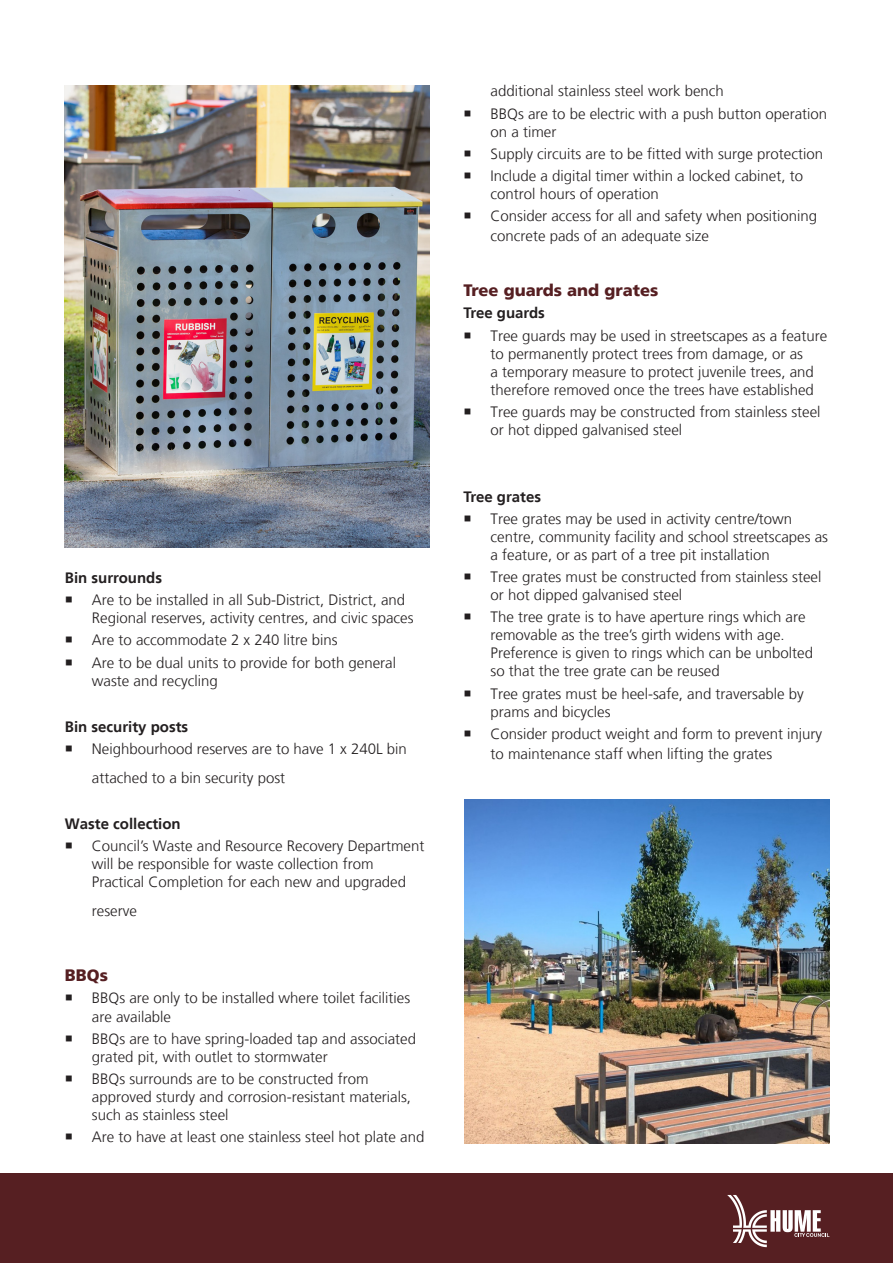
<style>
.page{position:relative;width:893px;height:1263px;background:#fff}
.page>*{position:absolute;margin:0;border:0;box-sizing:border-box;transform-origin:0 0}
.t1{font:900 16.5px "Frutiger LT";color:#561f22}
.t2{font:300 15px/18px "Frutiger LT";color:#231f20}
.t3{font:700 15px "Frutiger LT";color:#231f20}
</style>
<div class="page">
<div style="left:0;top:1174px;width:893px;height:89px;background:#561f22"></div>
<svg style="left:727px;top:1195px;width:102px;height:52px"></svg>
<img style="left:65px;top:85px;width:364px;height:462px">
<img style="left:465px;top:799px;width:364px;height:345px">
<p class="t3" style="left:65px;top:569px;width:99px">Bin surrounds</p>
<p class="t2" style="left:92px;top:591px;width:323px">Are to be installed in all Sub-District, District, and<br>Regional reserves, activity centres, and civic spaces</p>
<p class="t2" style="left:92px;top:631px;width:247px">Are to accommodate 2 x 240 litre bins</p>
<p class="t2" style="left:92px;top:654px;width:306px">Are to be dual units to provide for both general waste and recycling</p>
<p class="t3" style="left:65px;top:718px;width:125px">Bin security posts</p>
<p class="t2" style="left:92px;top:735px;width:317px;line-height:28.5px">Neighbourhood reserves are to have 1 x 240L bin attached to a bin security post</p>
<p class="t3" style="left:65px;top:815px;width:117px">Waste collection</p>
<p class="t2" style="left:92px;top:837px;width:334px">Council’s Waste and Resource Recovery Department will be responsible for waste collection from<br>Practical Completion for each new and upgraded</p>
<p class="t2" style="left:92px;top:902px;width:46px">reserve</p>
<p class="t1" style="left:65px;top:965px;width:45px">BBQs</p>
<p class="t2" style="left:92px;top:989px;width:320px">BBQs are only to be installed where toilet facilities are available</p>
<p class="t2" style="left:92px;top:1030px;width:326px">BBQs are to have spring-loaded tap and associated grated pit, with outlet to stormwater</p>
<p class="t2" style="left:92px;top:1070px;width:321px">BBQs surrounds are to be constructed from approved sturdy and corrosion-resistant materials, such as stainless steel</p>
<p class="t2" style="left:92px;top:1128px;width:334px">Are to have at least one stainless steel hot plate and</p>
<p class="t2" style="left:490px;top:82px;width:235px">additional stainless steel work bench</p>
<p class="t2" style="left:490px;top:105px;width:338px">BBQs are to be electric with a push button operation on a timer</p>
<p class="t2" style="left:490px;top:145px;width:334px">Supply circuits are to be fitted with surge protection</p>
<p class="t2" style="left:490px;top:167px;width:314px">Include a digital timer within a locked cabinet, to control hours of operation</p>
<p class="t2" style="left:490px;top:206px;width:328px;line-height:19.8px">Consider access for all and safety when positioning concrete pads of an adequate size</p>
<p class="t1" style="left:463px;top:280px;width:196px">Tree guards and grates</p>
<p class="t3" style="left:463px;top:304px;width:83px">Tree guards</p>
<p class="t2" style="left:490px;top:327px;width:338px">Tree guards may be used in streetscapes as a feature to permanently protect trees from damage, or as<br>a temporary measure to protect juvenile trees, and therefore removed once the trees have established</p>
<p class="t2" style="left:490px;top:403px;width:332px">Tree guards may be constructed from stainless steel or hot dipped galvanised steel</p>
<p class="t3" style="left:463px;top:488px;width:79px">Tree grates</p>
<p class="t2" style="left:490px;top:510px;width:339px">Tree grates may be used in activity centre/town centre, community facility and school streetscapes as a feature, or as part of a tree pit installation</p>
<p class="t2" style="left:490px;top:568px;width:332px">Tree grates must be constructed from stainless steel or hot dipped galvanised steel</p>
<p class="t2" style="left:490px;top:608px;width:324px">The tree grate is to have aperture rings which are removable as the tree’s girth widens with age.<br>Preference is given to rings which can be unbolted so that the tree grate can be reused</p>
<p class="t2" style="left:490px;top:685px;width:315px">Tree grates must be heel-safe, and traversable by prams and bicycles</p>
<p class="t2" style="left:490px;top:724px;width:333px;line-height:19.8px">Consider product weight and form to prevent injury to maintenance staff when lifting the grates</p>
</div>
